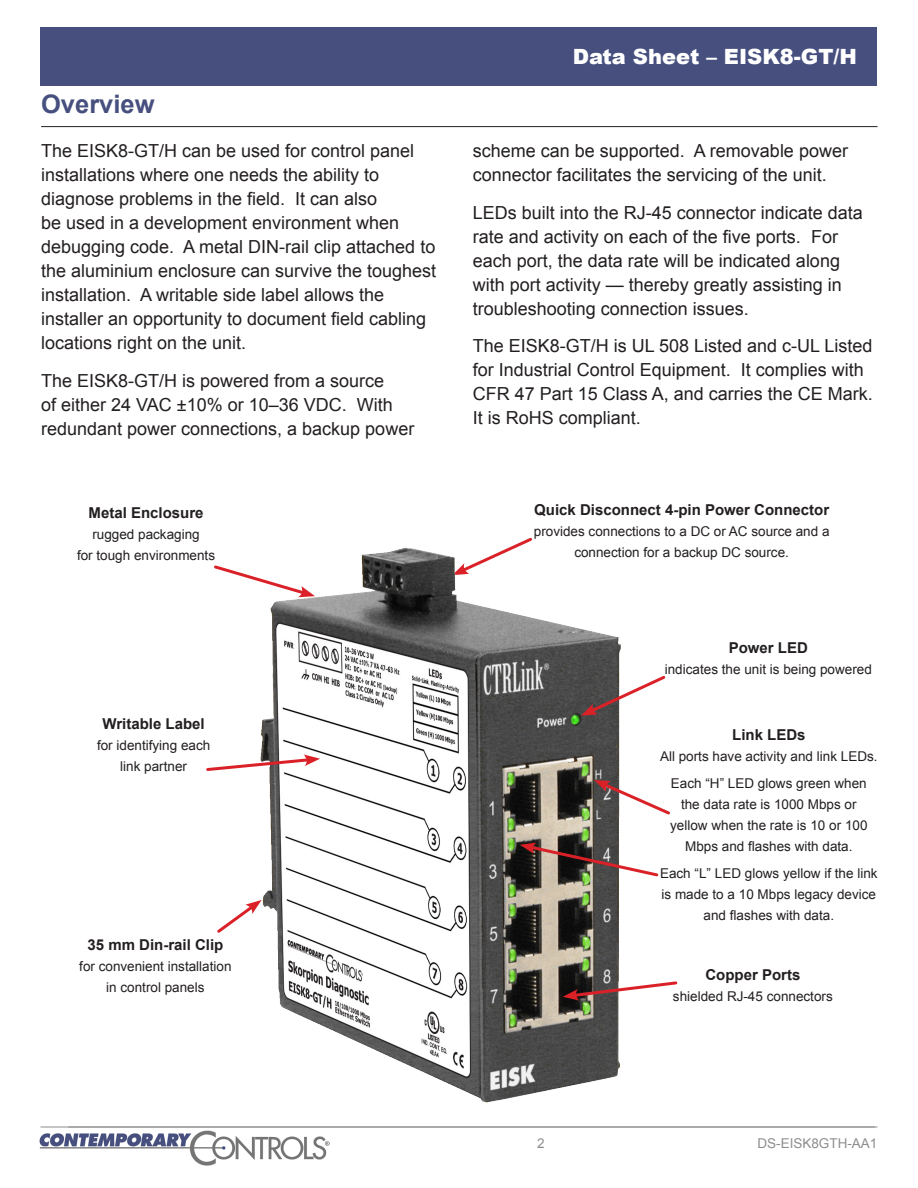
<style>
.page{position:relative;width:918px;height:1188px;background:#fff}
.page>*{position:absolute;margin:0;border:0;box-sizing:border-box;transform-origin:0 0}
.t1{font:700 25.5px "Arial";color:#464f7e}
.t2{font:900 21px "Arial";color:#fff}
.body{font:18px/24px "Arial";color:#231f20}
.t3{font:700 15px "Arial";color:#231f20}
.t4{font:13.5px/21px "Arial";color:#231f20;text-align:center}
.t5{font:13.5px "Arial";color:#8e8e8d}
</style>
<div class="page">
<hr style="left:40px;top:1127px;width:838px;height:1px;background:#8e8d8c">
<div style="left:40px;top:27px;width:838px;height:59px;background:#464f7e"></div>
<img style="left:40px;top:1131px;width:290px;height:35px">
<hr style="left:41px;top:126px;width:837px;height:1px;background:#231f20">
<svg style="left:517px;top:538px;width:15px;height:6px"></svg>
<img style="left:261px;top:544px;width:360px;height:559px">
<svg style="left:214px;top:563px;width:101px;height:34px"></svg>
<svg style="left:206px;top:754px;width:114px;height:19px"></svg>
<svg style="left:217px;top:900px;width:45px;height:35px"></svg>
<svg style="left:581px;top:673px;width:85px;height:43px"></svg>
<svg style="left:594px;top:780px;width:76px;height:37px"></svg>
<svg style="left:520px;top:843px;width:139px;height:35px"></svg>
<svg style="left:563px;top:980px;width:115px;height:21px"></svg>
<p class="t1" style="left:41px;top:87px;width:115px">Overview</p>
<p class="body" style="left:41px;top:139px;width:397px">The EISK8-GT/H can be used for control panel installations where one needs the ability to diagnose problems in the field. It can also<br>be used in a development environment when debugging code. A metal DIN-rail clip attached to the aluminium enclosure can survive the toughest installation. A writable side label allows the installer an opportunity to document field cabling locations right on the unit.</p>
<p class="body" style="left:41px;top:368px;width:375px">The EISK8-GT/H is powered from a source<br>of either 24 VAC ±10% or 10–36 VDC. With redundant power connections, a backup power</p>
<p class="t3" style="left:89px;top:503px;width:117px">Metal Enclosure</p>
<p class="t4" style="left:92px;top:524px;width:109px">rugged packaging</p>
<p class="t4" style="left:77px;top:545px;width:140px">for tough environments</p>
<p class="t3" style="left:103px;top:714px;width:104px">Writable Label</p>
<p class="t4" style="left:97px;top:735px;width:115px">for identifying each link partner</p>
<p class="t3" style="left:88px;top:935px;width:137px">35 mm Din-rail Clip</p>
<p class="t4" style="left:79px;top:956px;width:154px">for convenient installation in control panels</p>
<p class="t2" style="left:573px;top:41px;width:286px">Data Sheet – EISK8-GT/H</p>
<p class="body" style="left:473px;top:139px;width:377px">scheme can be supported. A removable power connector facilitates the servicing of the unit.</p>
<p class="body" style="left:473px;top:200px;width:392px">LEDs built into the RJ-45 connector indicate data rate and activity on each of the five ports. For each port, the data rate will be indicated along with port activity — thereby greatly assisting in troubleshooting connection issues.</p>
<p class="body" style="left:473px;top:334px;width:402px">The EISK8-GT/H is UL 508 Listed and c-UL Listed for Industrial Control Equipment. It complies with CFR 47 Part 15 Class A, and carries the CE Mark.<br>It is RoHS compliant.</p>
<p class="t3" style="left:534px;top:499px;width:297px">Quick Disconnect 4-pin Power Connector</p>
<p class="t4" style="left:534px;top:520px;width:297px">provides connections to a DC or AC source and a connection for a backup DC source.</p>
<p class="t3" style="left:729px;top:638px;width:81px">Power LED</p>
<p class="t4" style="left:665px;top:659px;width:209px">indicates the unit is being powered</p>
<p class="t3" style="left:732px;top:724px;width:75px">Link LEDs</p>
<p class="t4" style="left:660px;top:745px;width:219px">All ports have activity and link LEDs.</p>
<p class="t4" style="left:670px;top:773px;width:199px">Each “H” LED glows green when the data rate is 1000 Mbps or yellow when the rate is 10 or 100<br>Mbps and flashes with data.</p>
<p class="t4" style="left:660px;top:863px;width:219px">Each “L” LED glows yellow if the link is made to a 10 Mbps legacy device and flashes with data.</p>
<p class="t3" style="left:705px;top:964px;width:97px">Copper Ports</p>
<p class="t4" style="left:673px;top:986px;width:161px">shielded RJ-45 connectors</p>
<p class="t5" style="left:537px;top:1134px;width:9px">2</p>
<p class="t5" style="left:757px;top:1134px;width:122px">DS-EISK8GTH-AA1</p>
</div>
